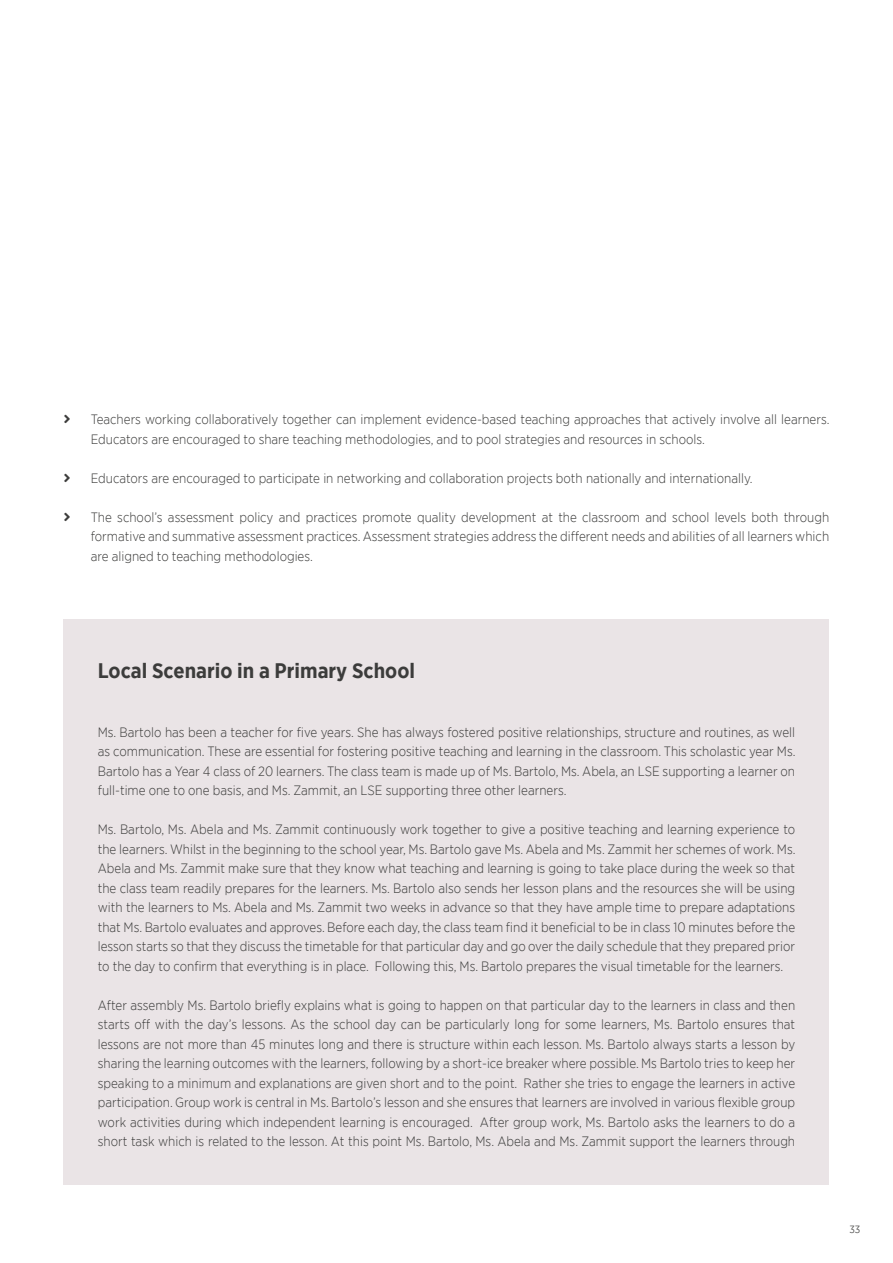
<style>
.page{position:relative;width:893px;height:1263px;background:#fff}
.page>*{position:absolute;margin:0;border:0;box-sizing:border-box;transform-origin:0 0}
.t1{font:700 21px "Gotham Narrow";color:#3c3c3b}
.t2{font:300 13.5px/19.5px "Gotham Narrow";color:#3c3c3b;text-align:justify}
.t3{font:10.5px "Gotham Narrow";color:#575756}
</style>
<div class="page">
<div style="left:64px;top:620px;width:765px;height:565px;background:#eae4e6"></div>
<p class="t2" style="left:91px;top:410px;width:740px">Teachers working collaboratively together can implement evidence-based teaching approaches that actively involve all learners.<br>Educators are encouraged to share teaching methodologies, and to pool strategies and resources in schools.</p>
<p class="t2" style="left:91px;top:468px;width:663px">Educators are encouraged to participate in networking and collaboration projects both nationally and internationally.</p>
<p class="t2" style="left:91px;top:507px;width:740px">The school’s assessment policy and practices promote quality development at the classroom and school levels both through formative and summative assessment practices. Assessment strategies address the different needs and abilities of all learners which are aligned to teaching methodologies.</p>
<h1 class="t1" style="left:98px;top:657px;width:319px">Local Scenario in a Primary School</h1>
<p class="t2" style="left:98px;top:722px;width:699px">Ms. Bartolo has been a teacher for five years. She has always fostered positive relationships, structure and routines, as well as communication. These are essential for fostering positive teaching and learning in the classroom. This scholastic year Ms.<br>Bartolo has a Year 4 class of 20 learners. The class team is made up of Ms. Bartolo, Ms. Abela, an LSE supporting a learner on full-time one to one basis, and Ms. Zammit, an LSE supporting three other learners.</p>
<p class="t2" style="left:98px;top:819px;width:699px">Ms. Bartolo, Ms. Abela and Ms. Zammit continuously work together to give a positive teaching and learning experience to the learners. Whilst in the beginning to the school year, Ms. Bartolo gave Ms. Abela and Ms. Zammit her schemes of work. Ms.<br>Abela and Ms. Zammit make sure that they know what teaching and learning is going to take place during the week so that the class team readily prepares for the learners. Ms. Bartolo also sends her lesson plans and the resources she will be using with the learners to Ms. Abela and Ms. Zammit two weeks in advance so that they have ample time to prepare adaptations that Ms. Bartolo evaluates and approves. Before each day, the class team find it beneficial to be in class 10 minutes before the lesson starts so that they discuss the timetable for that particular day and go over the daily schedule that they prepared prior to the day to confirm that everything is in place. Following this, Ms. Bartolo prepares the visual timetable for the learners.</p>
<p class="t2" style="left:98px;top:995px;width:699px">After assembly Ms. Bartolo briefly explains what is going to happen on that particular day to the learners in class and then starts off with the day’s lessons. As the school day can be particularly long for some learners, Ms. Bartolo ensures that lessons are not more than 45 minutes long and there is structure within each lesson. Ms. Bartolo always starts a lesson by sharing the learning outcomes with the learners, following by a short-ice breaker where possible. Ms Bartolo tries to keep her speaking to a minimum and explanations are given short and to the point. Rather she tries to engage the learners in active participation. Group work is central in Ms. Bartolo’s lesson and she ensures that learners are involved in various flexible group work activities during which independent learning is encouraged. After group work, Ms. Bartolo asks the learners to do a short task which is related to the lesson. At this point Ms. Bartolo, Ms. Abela and Ms. Zammit support the learners through</p>
<p class="t3" style="left:849px;top:1223px;width:12px">33</p>
</div>
